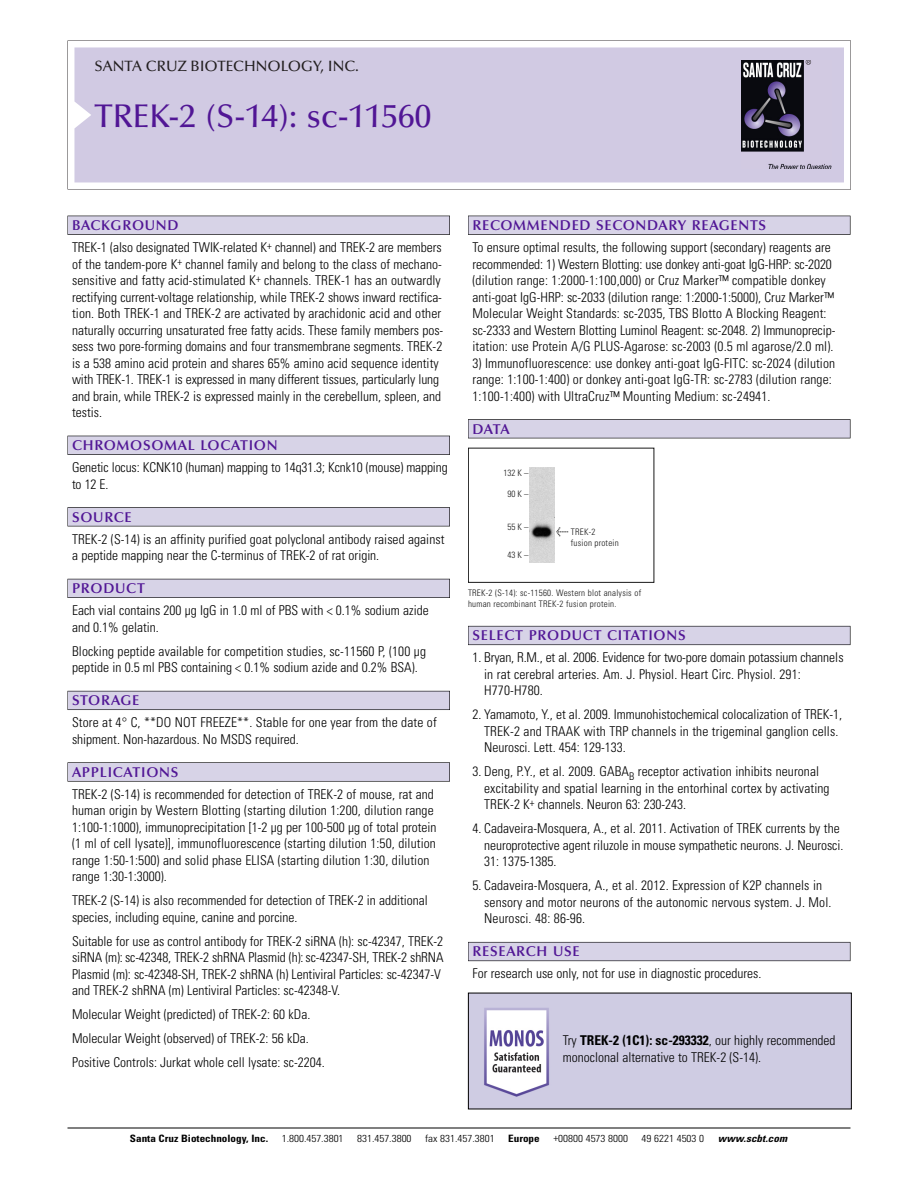
<style>
.page{position:relative;width:918px;height:1188px;background:#fff}
.page>*{position:absolute;margin:0;border:0;box-sizing:border-box;transform-origin:0 0}
.t1{font:500 33px "Optima";color:#511695}
.t2{font:500 15px "Optima";color:#231f20}
.t3{font:600 14.25px "Optima";letter-spacing:.05em;color:#511695}
.t4{font:300 condensed 13.5px/16.5px "Univers";color:#000}
.t5{font:300 condensed 10.2px "Univers";color:#000;scale:1.1 1}
.t6{font:700 condensed 10.2px "Univers";color:#000;scale:1.1 1}
.t7{font:italic 700 condensed 10.2px "Univers";letter-spacing:.005em;color:#000;scale:1.1 1}
.t8{font:9px/10.5px "Univers Condensed Light+QCLTOV";letter-spacing:.025em;color:#191919}
.s1{font-family:"Meta Plus Book Roman+BLKWYJ";font-size:10.5px}
.s2{font-weight:700}
</style>
<div class="page">
<svg style="left:68px;top:40px;width:783px;height:149px"></svg>
<div style="left:74px;top:47px;width:770px;height:135px;background:#d1cae3"></div>
<img style="left:741px;top:60px;width:90px;height:108px">
<div style="left:68px;top:216px;width:382px;height:19px;background:#525155"></div>
<div style="left:68px;top:216px;width:381px;height:18px;background:#d7d3e7"></div>
<div style="left:68px;top:436px;width:382px;height:19px;background:#515055"></div>
<div style="left:68px;top:436px;width:381px;height:18px;background:#d7d3e7"></div>
<div style="left:68px;top:507px;width:382px;height:19px;background:#545357"></div>
<div style="left:68px;top:508px;width:381px;height:18px;background:#d7d3e7"></div>
<div style="left:68px;top:579px;width:382px;height:19px;background:#54535a"></div>
<div style="left:68px;top:579px;width:381px;height:18px;background:#d7d3e7"></div>
<div style="left:68px;top:691px;width:382px;height:19px;background:#5b5a62"></div>
<div style="left:68px;top:691px;width:381px;height:18px;background:#d7d3e7"></div>
<div style="left:68px;top:762px;width:382px;height:20px;background:#626263"></div>
<div style="left:68px;top:763px;width:381px;height:18px;background:#d7d3e7"></div>
<div style="left:468px;top:216px;width:382px;height:19px;background:#525155"></div>
<div style="left:468px;top:216px;width:382px;height:18px;background:#d7d3e7"></div>
<div style="left:468px;top:419px;width:382px;height:19px;background:#525155"></div>
<div style="left:468px;top:420px;width:382px;height:18px;background:#d7d3e7"></div>
<div style="left:468px;top:626px;width:382px;height:19px;background:#66646e"></div>
<div style="left:468px;top:626px;width:382px;height:18px;background:#d7d3e7"></div>
<div style="left:468px;top:942px;width:382px;height:19px;background:#66646d"></div>
<div style="left:468px;top:943px;width:382px;height:18px;background:#d7d3e7"></div>
<hr style="left:68px;top:1128px;width:782px;height:1px;background:#000">
<div style="left:468px;top:448px;width:186px;height:135px;border:1px solid #191919"></div>
<img style="left:530px;top:468px;width:24px;height:95px">
<img style="left:470px;top:995px;width:380px;height:112px">
<p class="t2" style="left:94px;top:61px;width:266px">SANTA CRUZ BIOTECHNOLOGY, INC.</p>
<h1 class="t1" style="left:94px;top:103px;width:338px">TREK-2 (S-14): sc-11560</h1>
<p class="t3" style="left:72px;top:219px;width:108px">BACKGROUND</p>
<p class="t4" style="left:72px;top:240px;width:373px">TREK-1 (also designated TWIK-related K<sup>+</sup> channel) and TREK-2 are members of the tandem-pore K<sup>+</sup> channel family and belong to the class of mechano&shy;sensitive and fatty acid-stimulated K<sup>+</sup> channels. TREK-1 has an outwardly rectifying current-voltage relationship, while TREK-2 shows inward rectifica&shy;tion. Both TREK-1 and TREK-2 are activated by arachidonic acid and other naturally occurring unsaturated free fatty acids. These family members pos&shy;sess two pore-forming domains and four transmembrane segments. TREK-2 is a 538 amino acid protein and shares 65% amino acid sequence identity with TREK-1. TREK-1 is expressed in many different tissues, particularly lung and brain, while TREK-2 is expressed mainly in the cerebellum, spleen, and testis.</p>
<p class="t3" style="left:72px;top:440px;width:207px">CHROMOSOMAL LOCATION</p>
<p class="t4" style="left:72px;top:460px;width:377px">Genetic locus: KCNK10 (human) mapping to 14q31.3; Kcnk10 (mouse) mapping to 12 E.</p>
<p class="t3" style="left:72px;top:511px;width:61px">SOURCE</p>
<p class="t4" style="left:72px;top:532px;width:374px">TREK-2 (S-14) is an affinity purified goat polyclonal antibody raised against a peptide mapping near the C-terminus of TREK-2 of rat origin.</p>
<p class="t3" style="left:72px;top:583px;width:74px">PRODUCT</p>
<p class="t4" style="left:72px;top:603px;width:358px">Each vial contains 200 µg IgG in 1.0 ml of PBS with &lt; 0.1% sodium azide and 0.1% gelatin.</p>
<p class="t4" style="left:72px;top:644px;width:356px">Blocking peptide available for competition studies, sc-11560 P, (100 µg peptide in 0.5 ml PBS containing &lt; 0.1% sodium azide and 0.2% BSA).</p>
<p class="t3" style="left:72px;top:695px;width:69px">STORAGE</p>
<p class="t4" style="left:72px;top:715px;width:366px">Store at 4° C, **DO NOT FREEZE**. Stable for one year from the date of shipment. Non-hazardous. No MSDS required.</p>
<p class="t3" style="left:72px;top:766px;width:108px">APPLICATIONS</p>
<p class="t4" style="left:72px;top:787px;width:366px">TREK-2 (S-14) is recommended for detection of TREK-2 of mouse, rat and human origin by Western Blotting (starting dilution 1:200, dilution range 1:100-1:1000), immunoprecipitation [1-2 µg per 100-500 µg of total protein (1 ml of cell lysate)], immunofluorescence (starting dilution 1:50, dilution range 1:50-1:500) and solid phase ELISA (starting dilution 1:30, dilution range 1:30-1:3000).</p>
<p class="t4" style="left:72px;top:893px;width:357px">TREK-2 (S-14) is also recommended for detection of TREK-2 in additional species, including equine, canine and porcine.</p>
<p class="t4" style="left:72px;top:934px;width:373px">Suitable for use as control antibody for TREK-2 siRNA (h): sc-42347, TREK-2 siRNA (m): sc-42348, TREK-2 shRNA Plasmid (h): sc-42347-SH, TREK-2 shRNA Plasmid (m): sc-42348-SH, TREK-2 shRNA (h) Lentiviral Particles: sc-42347-V and TREK-2 shRNA (m) Lentiviral Particles: sc-42348-V.</p>
<p class="t4" style="left:72px;top:1004px;width:254px;line-height:24px">Molecular Weight (predicted) of TREK-2: 60 kDa.<br>Molecular Weight (observed) of TREK-2: 56 kDa.<br>Positive Controls: Jurkat whole cell lysate: sc-2204.</p>
<p class="t3" style="left:473px;top:219px;width:295px">RECOMMENDED SECONDARY REAGENTS</p>
<p class="t4" style="left:473px;top:240px;width:364px">To ensure optimal results, the following support (secondary) reagents are recommended: 1) Western Blotting: use donkey anti-goat IgG-HRP: sc-2020 (dilution range: 1:2000-1:100,000) or Cruz Marker™ compatible donkey anti-goat IgG-HRP: sc-2033 (dilution range: 1:2000-1:5000), Cruz Marker™ Molecular Weight Standards: sc-2035, TBS Blotto A Blocking Reagent: sc-2333 and Western Blotting Luminol Reagent: sc-2048. 2) Immunoprecip&shy;itation: use Protein A/G PLUS-Agarose: sc-2003 (0.5 ml agarose/2.0 ml).</p>
<p class="t4" style="left:473px;top:356px;width:364px">3) Immunofluorescence: use donkey anti-goat IgG-FITC: sc-2024 (dilution range: 1:100-1:400) or donkey anti-goat IgG-TR: sc-2783 (dilution range:<br>1:100-1:400) with UltraCruz™ Mounting Medium: sc-24941.</p>
<p class="t3" style="left:473px;top:423px;width:39px">DATA</p>
<p class="t8" style="left:504px;top:468px;width:26px">132 K –</p>
<p class="t8" style="left:508px;top:489px;width:22px">90K–</p>
<p class="t8" style="left:508px;top:522px;width:22px">55K–</p>
<p class="t8" style="left:508px;top:550px;width:22px">43K–</p>
<p class="t8" style="left:571px;top:527px;width:49px;text-indent:-15px"><span class="s1">&lt;</span> TREK-2 fusion protein</p>
<p class="t8" style="left:468px;top:589px;width:175px">TREK-2 (S-14): sc-11560. Western blot analysis of human recombinant TREK-2 fusion protein.</p>
<p class="t3" style="left:473px;top:630px;width:215px">SELECT PRODUCT CITATIONS</p>
<p class="t4" style="left:484px;top:650px;width:361px;text-indent:-12px">1. Bryan, R.M., et al. 2006. Evidence for two-pore domain potassium channels in rat cerebral arteries. Am. J. Physiol. Heart Circ. Physiol. 291:<br>H770-H780.</p>
<p class="t4" style="left:484px;top:707px;width:360px;text-indent:-12px">2. Yamamoto, Y., et al. 2009. Immunohistochemical colocalization of TREK-1,<br>TREK-2 and TRAAK with TRP channels in the trigeminal ganglion cells.<br>Neurosci. Lett. 454: 129-133.</p>
<p class="t4" style="left:484px;top:764px;width:347px;text-indent:-12px">3. Deng, P.Y., et al. 2009. GABA<sub>B</sub> receptor activation inhibits neuronal excitability and spatial learning in the entorhinal cortex by activating<br>TREK-2 K<sup>+</sup> channels. Neuron 63: 230-243.</p>
<p class="t4" style="left:484px;top:821px;width:361px;text-indent:-12px">4. Cadaveira-Mosquera, A., et al. 2011. Activation of TREK currents by the neuroprotective agent riluzole in mouse sympathetic neurons. J. Neurosci.<br>31: 1375-1385.</p>
<p class="t4" style="left:484px;top:878px;width:349px;text-indent:-12px">5. Cadaveira-Mosquera, A., et al. 2012. Expression of K2P channels in sensory and motor neurons of the autonomic nervous system. J. Mol.<br>Neurosci. 48: 86-96.</p>
<p class="t3" style="left:473px;top:946px;width:109px">RESEARCH USE</p>
<p class="t4" style="left:473px;top:967px;width:290px">For research use only, not for use in diagnostic procedures.</p>
<p class="t4" style="left:563px;top:1034px;width:274px">Try <span class="s2">TREK-2 (1C1): sc-293332</span>, our highly recommended monoclonal alternative to TREK-2 (S-14).</p>
<p class="t6" style="left:130px;top:1135px;width:127px">Santa Cruz Biotechnology, Inc.</p>
<p class="t5" style="left:282px;top:1135px;width:58px">1.800.457.3801</p>
<p class="t5" style="left:357px;top:1135px;width:51px">831.457.3800</p>
<p class="t5" style="left:425px;top:1135px;width:65px">fax 831.457.3801</p>
<p class="t6" style="left:508px;top:1135px;width:30px">Europe</p>
<p class="t5" style="left:553px;top:1135px;width:69px">+00800 4573 8000</p>
<p class="t5" style="left:642px;top:1135px;width:58px">49 6221 4503 0</p>
<p class="t7" style="left:718px;top:1135px;width:64px">www.scbt.com</p>
</div>
